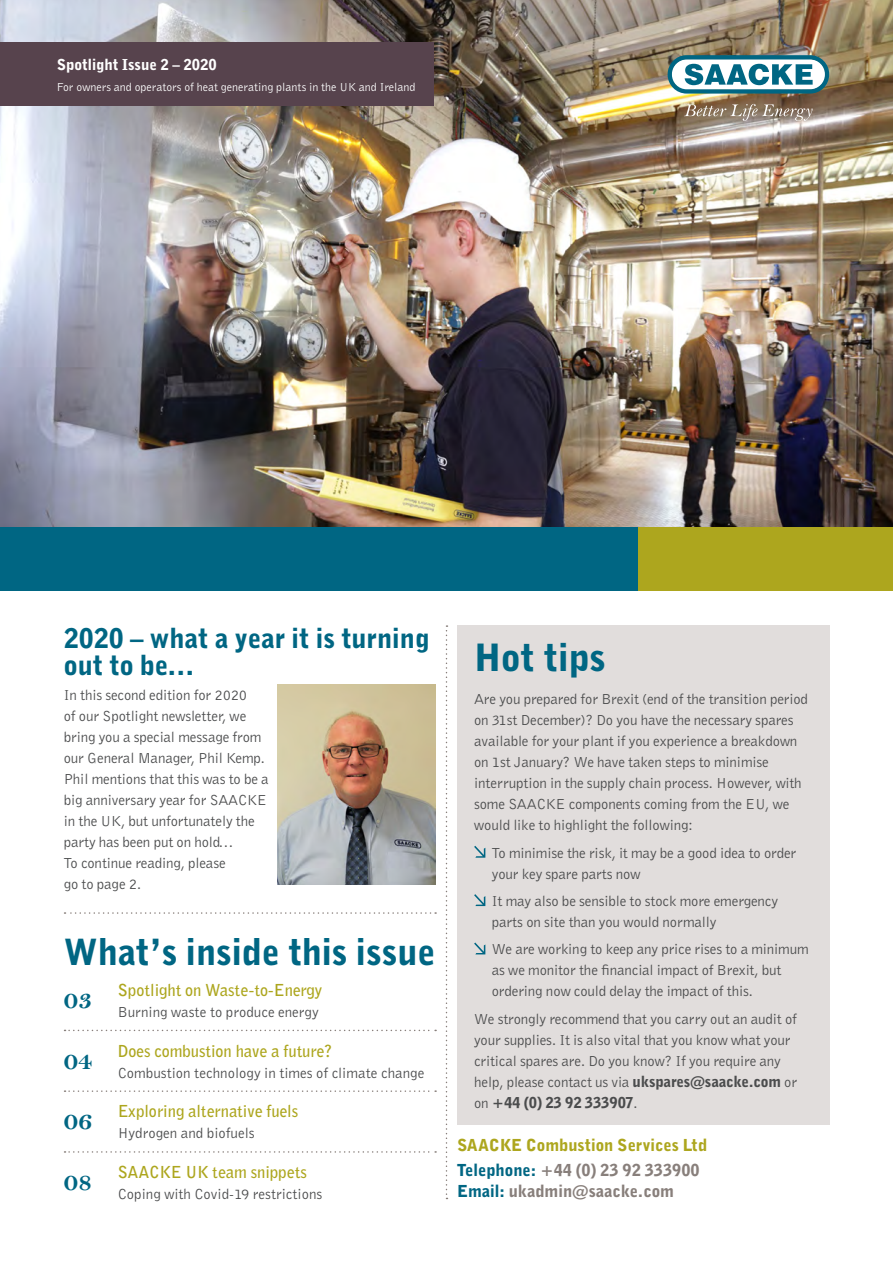
<style>
.page{position:relative;width:893px;height:1263px;background:#fff}
.page>*{position:absolute;margin:0;border:0;box-sizing:border-box;transform-origin:0 0}
.t1{font:900 37.5px "Bell Gothic";color:#006683}
.t2{font:900 36px "Bell Gothic";color:#006683}
.t3{font:900 27px/27px "Bell Gothic";color:#006683}
.t4{font:700 16.5px "Bell Gothic";color:#ada61e}
.t5{font:900 16.5px/21px "Bell Gothic";color:#887f7b}
.t6{font:900 16.5px "Bell Gothic";color:#ada61e}
.t7{font:15px/21px "Bell Gothic";letter-spacing:-.01em;color:#4b4c4d}
.t8{font:900 15px "Bell Gothic";color:#fff}
.t9{font:12px "Bell Gothic";color:#fff}
.s1{font-family:"Bell MT Bold";font-weight:400;font-size:27px;color:#006683}
.s2{font-weight:900}
.s3{color:#006683}
</style>
<div class="page">
<img style="left:0;top:0;width:893px;height:527px">
<div style="left:638px;top:527px;width:255px;height:63px;background:#ada61e"></div>
<div style="left:0;top:527px;width:638px;height:63px;background:#006683"></div>
<svg style="left:65px;top:1030px;width:371px;height:1px"></svg>
<svg style="left:65px;top:1090px;width:371px;height:2px"></svg>
<svg style="left:65px;top:1151px;width:371px;height:2px"></svg>
<div style="left:457px;top:625px;width:372px;height:500px;background:#e1dddc"></div>
<svg style="left:474px;top:846px;width:11px;height:12px"></svg>
<svg style="left:474px;top:894px;width:11px;height:12px"></svg>
<svg style="left:474px;top:942px;width:11px;height:12px"></svg>
<svg style="left:446px;top:625px;width:1px;height:574px"></svg>
<svg style="left:65px;top:912px;width:371px;height:2px"></svg>
<svg style="left:668px;top:55px;width:161px;height:39px"></svg>
<svg style="left:684px;top:104px;width:129px;height:17px;background:#987"></svg>
<img style="left:277px;top:685px;width:159px;height:199px">
<div style="left:0;top:43px;width:434px;height:63px;background:#57434d"></div>
<p class="t8" style="left:57px;top:54px;width:162px">Spotlight Issue 2 – 2020</p>
<p class="t9" style="left:57px;top:79px;width:360px">For owners and operators of heat generating plants in the UK and Ireland</p>
<p class="t3" style="left:64px;top:625px;width:367px">2020 – what a year it is turning out to be…</p>
<p class="t7" style="left:64px;top:684px;width:206px">In this second edition for 2020<br>of our Spotlight newsletter, we bring you a special message from our General Manager, Phil Kemp.<br>Phil mentions that this was to be a big anniversary year for SAACKE in the UK, but unfortunately the party has been put on hold…<br>To continue reading, please<br>go to page 2.</p>
<p class="t2" style="left:64px;top:928px;width:373px">What’s inside this issue</p>
<p class="t4" style="left:64px;top:979px;width:260px"><span class="s1">03</span> Spotlight on Waste-to-Energy</p>
<p class="t7" style="left:118px;top:1001px;width:202px">Burning waste to produce energy</p>
<p class="t4" style="left:64px;top:1039px;width:270px"><span class="s1">04</span> Does combustion have a future?</p>
<p class="t7" style="left:118px;top:1062px;width:308px">Combustion technology in times of climate change</p>
<p class="t4" style="left:64px;top:1100px;width:236px"><span class="s1">06</span> Exploring alternative fuels</p>
<p class="t7" style="left:118px;top:1122px;width:139px">Hydrogen and biofuels</p>
<p class="t4" style="left:64px;top:1161px;width:245px"><span class="s1">08</span> SAACKE UK team snippets</p>
<p class="t7" style="left:118px;top:1183px;width:206px">Coping with Covid-19 restrictions</p>
<p class="t1" style="left:474px;top:633px;width:133px">Hot tips</p>
<p class="t7" style="left:474px;top:688px;width:335px">Are you prepared for Brexit (end of the transition period on 31st December)? Do you have the necessary spares available for your plant if you experience a breakdown on 1st January? We have taken steps to minimise interruption in the supply chain process. However, with some SAACKE components coming from the EU, we would like to highlight the following:</p>
<p class="t7" style="left:492px;top:842px;width:306px">To minimise the risk, it may be a good idea to order your key spare parts now</p>
<p class="t7" style="left:492px;top:890px;width:288px">It may also be sensible to stock more emergency parts on site than you would normally</p>
<p class="t7" style="left:492px;top:939px;width:318px">We are working to keep any price rises to a minimum as we monitor the financial impact of Brexit, but ordering now could delay the impact of this.</p>
<p class="t7" style="left:474px;top:1008px;width:325px">We strongly recommend that you carry out an audit of your supplies. It is also vital that you know what your critical spares are. Do you know? If you require any help, please contact us via <span class="s2">ukspares@saacke.com</span> or on <span class="s2">+44 (0) 23 92 333907</span>.</p>
<p class="t6" style="left:457px;top:1134px;width:252px">SAACKE Combustion Services Ltd</p>
<p class="t5" style="left:457px;top:1160px;width:244px"><span class="s3">Telephone:</span> +44 (0) 23 92 333900<br><span class="s3">Email:</span> ukadmin@saacke.com</p>
</div>
